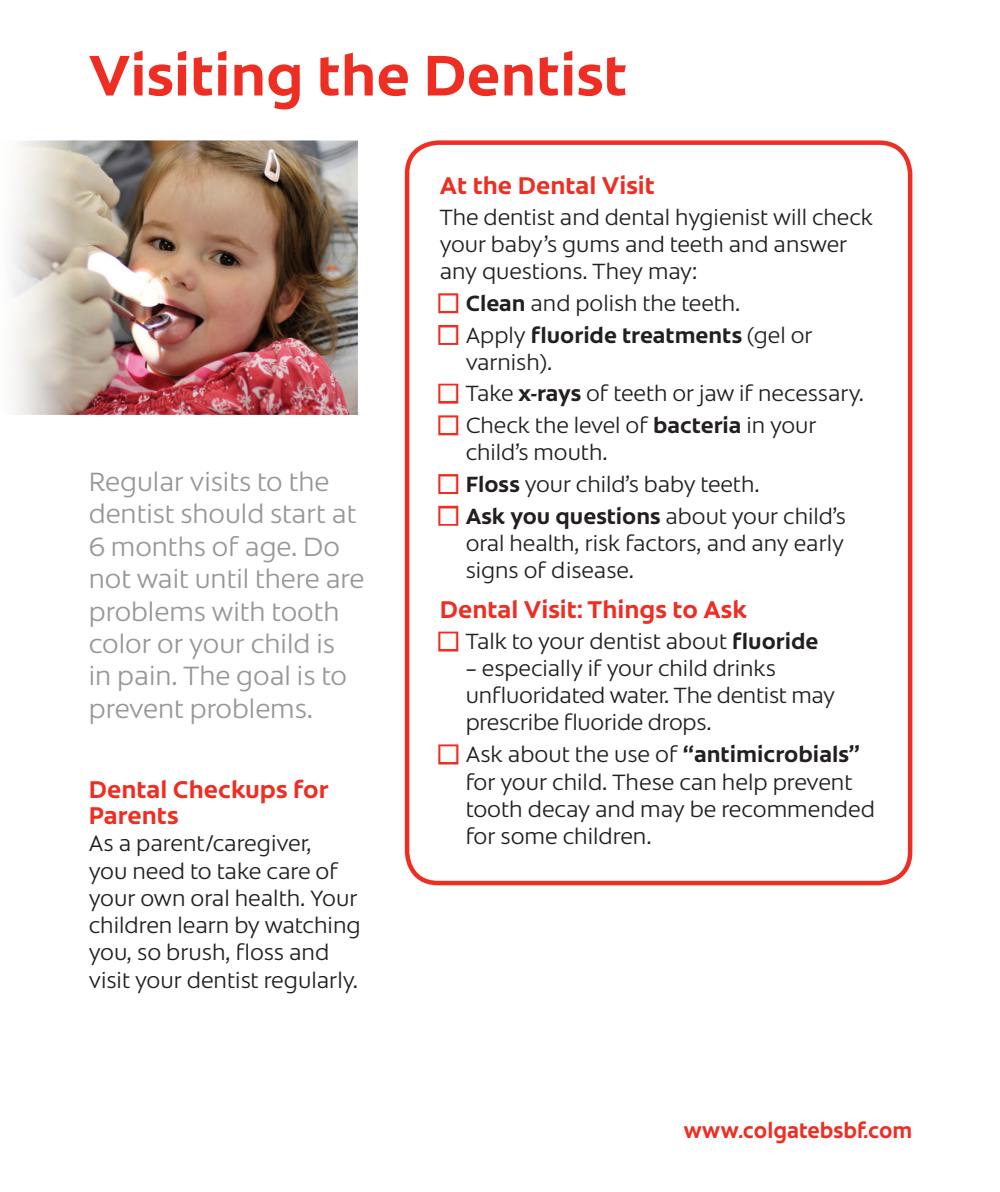
<style>
.page{position:relative;width:1000px;height:1192px;background:#fff}
.page>*{position:absolute;margin:0;border:0;box-sizing:border-box;transform-origin:0 0}
.t1{font:700 58.5px "Colgate Ready";color:#ee2e22}
.t2{font:300 27px/32.4px "Colgate Ready";color:#989797}
.bullet_text{font:700 24.75px/25.9px "Colgate Ready";color:#ee2e22}
.bullet_text-2{font:300 22.72px/27.2px "Colgate Ready";color:#231f20}
.bullet_text-3{font:300 22.5px/27px "Colgate Ready";color:#231f20}
.t3{font:700 22.5px "Colgate Ready";color:#ee2e22;scale:.95 1}
.s1{color:#fff}
.s2{font-weight:700}
</style>
<div class="page">
<img style="left:11px;top:140px;width:347px;height:275px">
<div style="left:438px;top:293px;width:20px;height:20px;border:4px solid #ee2e22"></div>
<div style="left:438px;top:325px;width:20px;height:20px;border:4px solid #ee2e22"></div>
<div style="left:438px;top:383px;width:20px;height:20px;border:4px solid #ee2e22"></div>
<div style="left:438px;top:415px;width:20px;height:20px;border:4px solid #ee2e22"></div>
<div style="left:438px;top:474px;width:20px;height:20px;border:4px solid #ee2e22"></div>
<div style="left:438px;top:505px;width:20px;height:20px;border:4px solid #ee2e22"></div>
<div style="left:438px;top:631px;width:20px;height:20px;border:4px solid #ee2e22"></div>
<div style="left:438px;top:744px;width:20px;height:20px;border:4px solid #ee2e22"></div>
<div style="left:404px;top:140px;width:508px;height:745px;border:4px solid #ee2e22;border-radius:31px"></div>
<p class="t1" style="left:89px;top:29px;width:540px">Visiting the Dentist</p>
<p class="t2" style="left:89px;top:463px;width:277px">Regular visits to the dentist should start at<br>6 months of age. Do not wait until there are problems with tooth color or your child is<br>in pain. The goal is to prevent problems.</p>
<p class="bullet_text" style="left:89px;top:775px;width:241px">Dental Checkups for<br>Parents</p>
<p class="bullet_text-2" style="left:89px;top:828px;width:273px">As a parent/caregiver,<br>you need to take care of your own oral health. Your children learn by watching you, so brush, floss and visit your dentist regularly.</p>
<p class="bullet_text" style="left:439px;top:170px;width:216px">At the Dental Visit</p>
<p class="bullet_text-3" style="left:439px;top:203px;width:434px">The dentist and dental hygienist will check your baby’s gums and teeth and answer any questions. They may:</p>
<p class="bullet_text-3" style="left:439px;top:288px;width:302px"><span class="s1">■</span> <span class="s2">Clean</span> and polish the teeth.</p>
<p class="bullet_text-3" style="left:465px;top:320px;width:348px;text-indent:-26px"><span class="s1">■</span> Apply <span class="s2">fluoride treatments</span> (gel or varnish).</p>
<p class="bullet_text-3" style="left:439px;top:379px;width:425px"><span class="s1">■</span> Take <span class="s2">x-rays</span> of teeth or jaw if necessary.</p>
<p class="bullet_text-3" style="left:465px;top:410px;width:352px;text-indent:-26px"><span class="s1">■</span> Check the level of <span class="s2">bacteria</span> in your child’s mouth.</p>
<p class="bullet_text-3" style="left:439px;top:469px;width:321px"><span class="s1">■</span> <span class="s2">Floss</span> your child’s baby teeth.</p>
<p class="bullet_text-3" style="left:465px;top:500px;width:382px;text-align:justify;text-indent:-26px"><span class="s1">■</span> <span class="s2">Ask you questions</span> about your child’s oral health, risk factors, and any early signs of disease.</p>
<p class="bullet_text" style="left:439px;top:594px;width:309px">Dental Visit: Things to Ask</p>
<p class="bullet_text-3" style="left:439px;top:626px;width:380px"><span class="s1">■</span> Talk to your dentist about <span class="s2">fluoride</span></p>
<p class="bullet_text-3" style="left:465px;top:653px;width:370px">– especially if your child drinks unfluoridated water. The dentist may prescribe fluoride drops.</p>
<p class="bullet_text-2" style="left:465px;top:739px;width:410px;text-indent:-26px"><span class="s1">■</span> Ask about the use of <span class="s2">“antimicrobials” </span>for your child. These can help prevent tooth decay and may be recommended for some children.</p>
<p class="t3" style="left:683px;top:1112px;width:242px">www.colgatebsbf.com</p>
</div>
